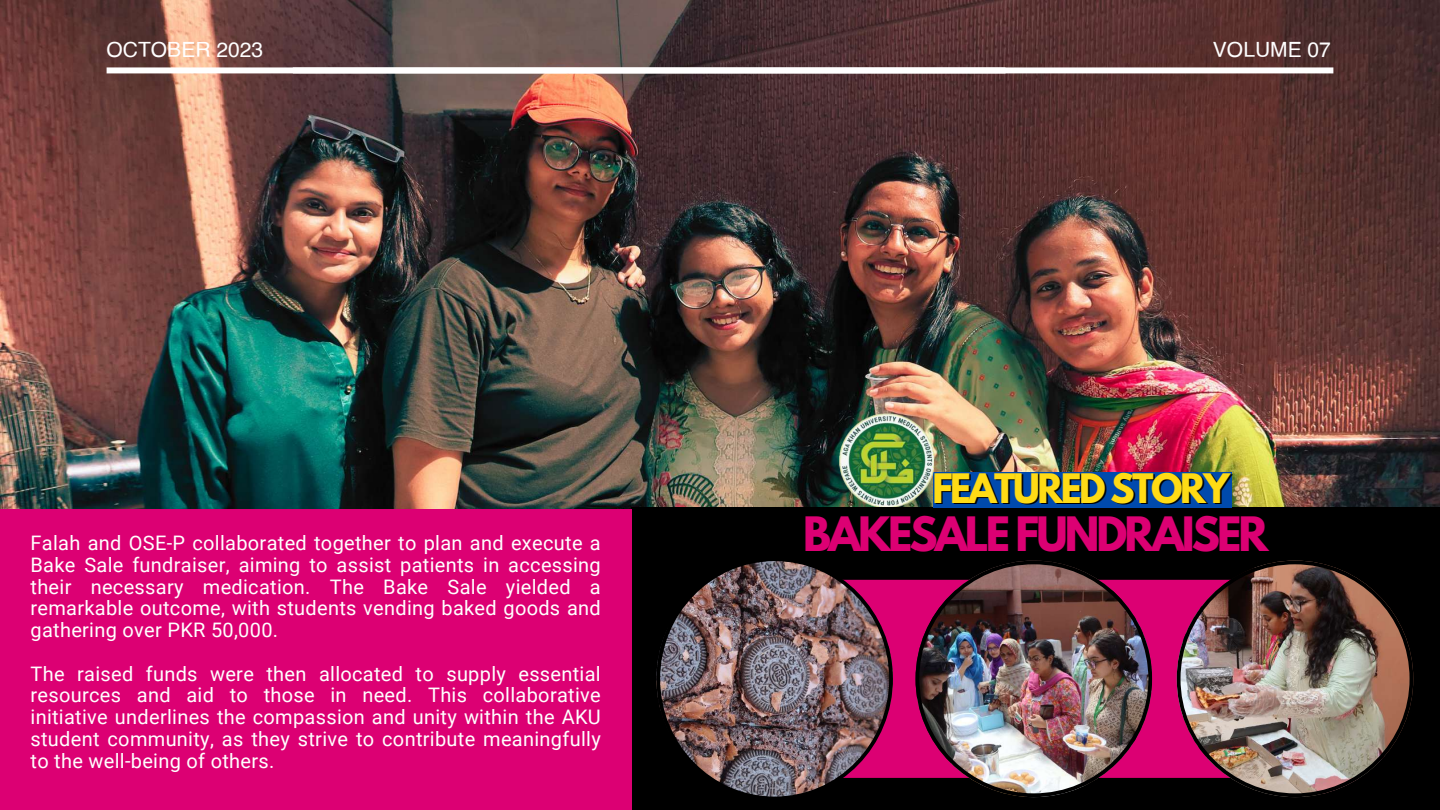
<style>
.page{position:relative;width:1440px;height:810px;background:#fff}
.page>*{position:absolute;margin:0;border:0;box-sizing:border-box;transform-origin:0 0}
.t1{font:700 42px "League Spartan";letter-spacing:-.07em;color:#dc0073}
.t2{font:700 36px "League Spartan";letter-spacing:-.07em;color:#ffdb15}
.t3{font:21px "Helvetica";color:#fff}
.t4{font:20px/21.8px "Roboto";letter-spacing:.015em;color:#fff;text-align:justify}
</style>
<div class="page">
<img style="left:0;top:0;width:1440px;height:509px">
<div style="left:632px;top:507px;width:808px;height:303px;background:#000"></div>
<div style="left:0;top:509px;width:632px;height:301px;background:#dc0073"></div>
<div style="left:893px;top:580px;width:284px;height:198px;background:#dc0073"></div>
<img style="left:916px;top:561px;width:236px;height:236px">
<img style="left:1177px;top:561px;width:236px;height:236px">
<img style="left:656px;top:561px;width:237px;height:236px">
<div style="left:934px;top:472px;width:298px;height:35px;background:#004aad"></div>
<img style="left:840px;top:413px;width:94px;height:94px">
<div style="left:107px;top:67px;width:899px;height:6px;background:#fff"></div>
<div style="left:293px;top:67px;width:1040px;height:6px;background:#fff"></div>
<p class="t3" style="left:107px;top:41px;width:158px">OCTOBER 2023</p>
<p class="t3" style="left:1213px;top:41px;width:120px">VOLUME 07</p>
<p class="t4" style="left:31px;top:533px;width:572px">Falah and OSE-P collaborated together to plan and execute a</p>
<p class="t4" style="left:31px;top:554px;width:572px">Bake Sale fundraiser, aiming to assist patients in accessing their necessary medication. The Bake Sale yielded a remarkable outcome, with students vending baked goods and gathering over PKR 50,000.</p>
<p class="t4" style="left:31px;top:663px;width:572px">The raised funds were then allocated to supply essential resources and aid to those in need. This collaborative initiative underlines the compassion and unity within the AKU student community, as they strive to contribute meaningfully to the well-being of others.</p>
<h2 class="t2" style="left:932px;top:470px;width:299px">FEATURED STORY</h2>
<h1 class="t1" style="left:803px;top:514px;width:467px">BAKESALE FUNDRAISER</h1>
</div>
